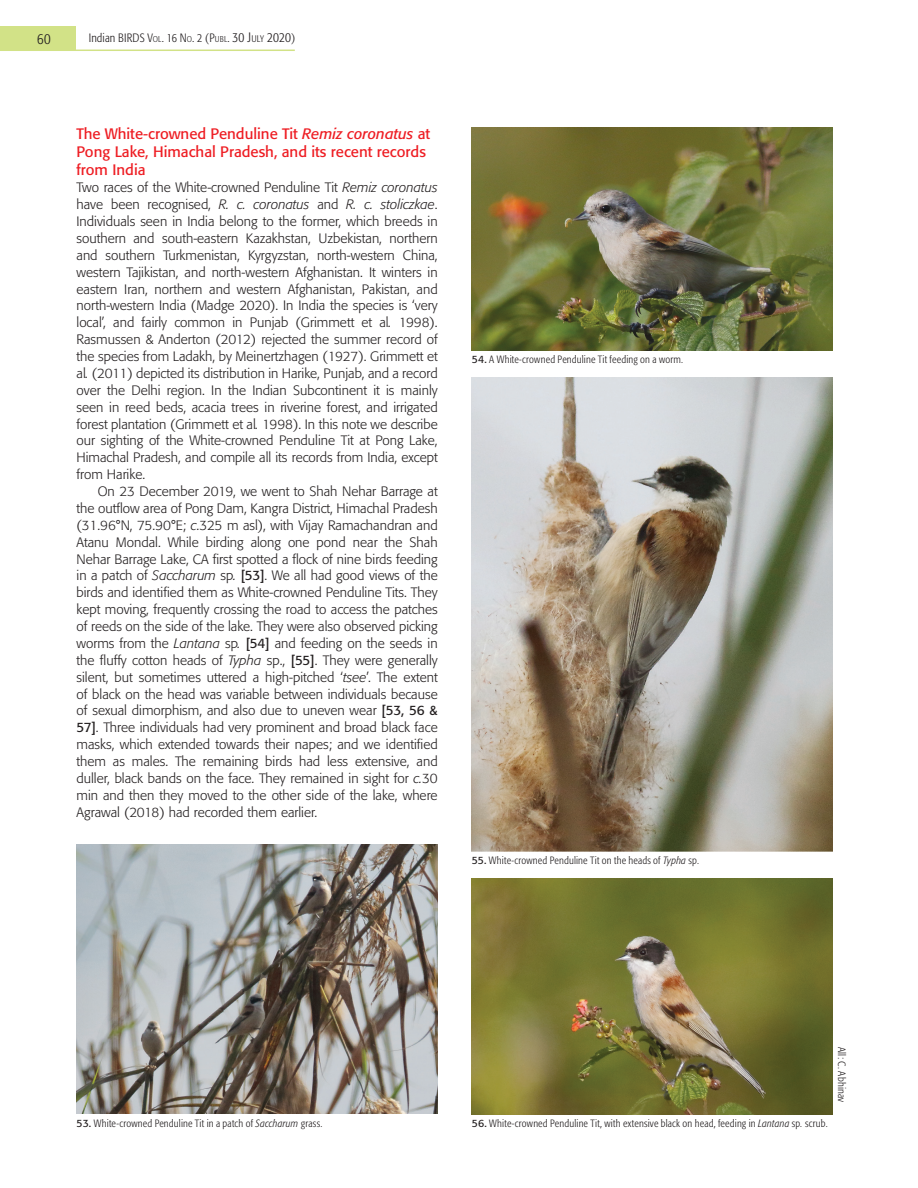
<style>
.page{position:relative;width:918px;height:1188px;background:#fff}
.page>*{position:absolute;margin:0;border:0;box-sizing:border-box;transform-origin:0 0}
.t1{font:15px/18px "Formata";color:#ee1d23}
.t2{font:300 condensed 15px "Formata";color:#231f20}
.t3{font:300 13.5px/16.8px "Formata";color:#231f20;text-align:justify}
.t4{font:300 condensed 12px "Formata";letter-spacing:.015em;color:#231f20}
.t5{font:300 condensed 10.5px "Formata";letter-spacing:.015em;color:#231f20}
.s1{font-style:inherit}
.s2{font-size:8.4px}
.s3{font-size:13.5px}
.s4{font-size:9.45px}
.s5{font-style:italic}
.s6{font-weight:400}
.s7{font-weight:400;font-stretch:normal}
</style>
<div class="page">
<div style="left:0;top:26px;width:76px;height:24px;background:#d2e287"></div>
<hr style="left:0;top:50px;width:295px;height:1px;background:#d2e287">
<img style="left:77px;top:844px;width:361px;height:270px">
<img style="left:472px;top:128px;width:361px;height:222px">
<img style="left:472px;top:378px;width:361px;height:473px">
<img style="left:472px;top:879px;width:361px;height:235px">
<p class="t2" style="left:37px;top:30px;width:15px">60</p>
<p class="t4" style="left:89px;top:31px;width:208px">Indian Birds <span class="s1">V</span><span class="s2">OL</span><span class="s1">. 16 N</span><span class="s2">O</span><span class="s1">. 2 (P</span><span class="s2">UBL</span><span class="s1">.</span> <span class="s3">30 J</span><span class="s4">ULY</span> <span class="s3">2020</span><span class="s1">)</span></p>
<p class="t1" style="left:77px;top:125px;width:355px">The White-crowned Penduline Tit <span class="s5">Remiz coronatus</span> at<br>Pong Lake, Himachal Pradesh, and its recent records from India</p>
<p class="t3" style="left:77px;top:179px;width:363px">Two races of the White-crowned Penduline Tit <span class="s5">Remiz coronatus </span>have been recognised, <span class="s5">R. c. coronatus</span> and <span class="s5">R. c. stoliczkae</span>.<br>Individuals seen in India belong to the former, which breeds in southern and south-eastern Kazakhstan, Uzbekistan, northern and southern Turkmenistan, Kyrgyzstan, north-western China, western Tajikistan, and north-western Afghanistan. It winters in eastern Iran, northern and western Afghanistan, Pakistan, and north-western India (Madge 2020). In India the species is ‘very local’, and fairly common in Punjab (Grimmett et al<span class="s5">.</span> 1998).<br>Rasmussen &amp; Anderton (2012) rejected the summer record of the species from Ladakh, by Meinertzhagen (1927). Grimmett et al<span class="s5">.</span> (2011) depicted its distribution in Harike, Punjab, and a record over the Delhi region. In the Indian Subcontinent it is mainly seen in reed beds, acacia trees in riverine forest, and irrigated forest plantation (Grimmett et al<span class="s5">.</span> 1998). In this note we describe our sighting of the White-crowned Penduline Tit at Pong Lake, Himachal Pradesh, and compile all its records from India, except from Harike.</p>
<p class="t3" style="left:77px;top:483px;width:363px;text-indent:21px">On 23 December 2019, we went to Shah Nehar Barrage at the outflow area of Pong Dam, Kangra District, Himachal Pradesh (31.96°N, 75.90°E; <span class="s5">c</span>.325 m asl), with Vijay Ramachandran and Atanu Mondal. While birding along one pond near the Shah Nehar Barrage Lake, CA first spotted a flock of nine birds feeding in a patch of <span class="s5">Saccharum</span> sp<span class="s5">.</span> <span class="s6">[53]</span>. We all had good views of the birds and identified them as White-crowned Penduline Tits. They kept moving, frequently crossing the road to access the patches of reeds on the side of the lake. They were also observed picking worms from the <span class="s5">Lantana</span> sp<span class="s5">.</span> <span class="s6">[54]</span> and feeding on the seeds in the fluffy cotton heads of <span class="s5">Typha</span> sp., <span class="s6">[55]</span>. They were generally silent, but sometimes uttered a high-pitched ‘<span class="s5">tsee</span>’. The extent of black on the head was variable between individuals because of sexual dimorphism, and also due to uneven wear <span class="s6">[53, 56 &amp; 57]</span>. Three individuals had very prominent and broad black face masks, which extended towards their napes; and we identified them as males. The remaining birds had less extensive, and duller, black bands on the face. They remained in sight for <span class="s5">c.</span>30 min and then they moved to the other side of the lake, where Agrawal (2018) had recorded them earlier.</p>
<p class="t5" style="left:472px;top:353px;width:213px"><span class="s7">54.</span> A White-crowned Penduline Tit feeding on a worm.</p>
<p class="t5" style="left:472px;top:854px;width:229px"><span class="s7">55.</span> White-crowned Penduline Tit on the heads of <span class="s5">Typha</span> sp.</p>
<p class="t5" style="left:77px;top:1117px;width:247px"><span class="s7">53.</span> White-crowned Penduline Tit in a patch of <span class="s5">Saccharum</span> grass.</p>
<p class="t5" style="left:472px;top:1117px;width:357px"><span class="s7">56.</span> White-crowned Penduline Tit, with extensive black on head, feeding in <span class="s5">Lantana</span> sp<span class="s5">.</span> scrub.</p>
<p class="t5" style="left:848px;top:1047px;width:57px;rotate:90deg">All: C. Abhinav</p>
</div>
